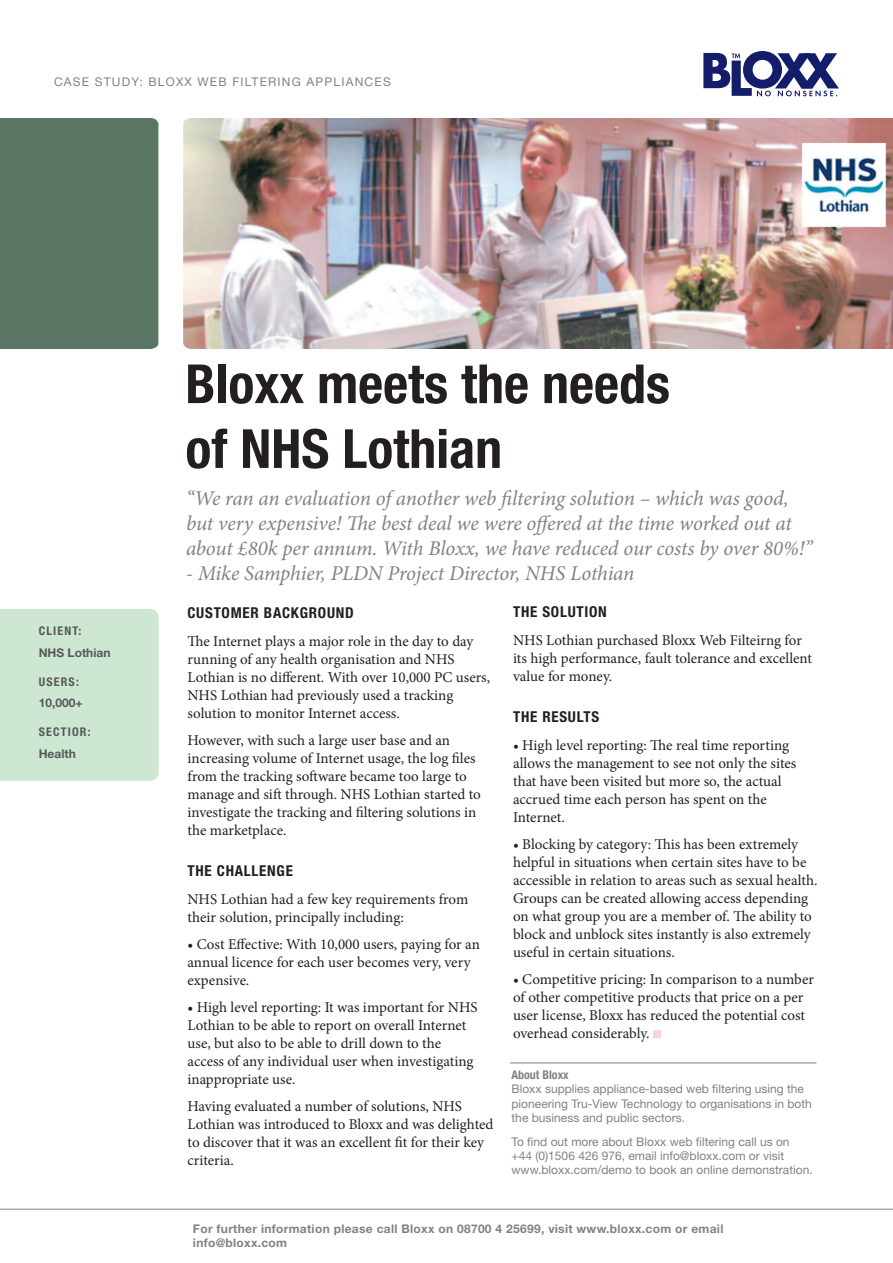
<style>
.page{position:relative;width:893px;height:1263px;background:#fff}
.page>*{position:absolute;margin:0;border:0;box-sizing:border-box;transform-origin:0 0}
.Datasheet_title{font:700 condensed 54px/64.8px "Helvetica Neue LT Std";color:#231f20}
.t1{font:italic 21px/25.2px "Minion Pro";letter-spacing:-.01em;color:#808285}
.t2{font:15px/18px "Minion Pro";color:#231f20}
.Section_title{font:700 condensed 15px "Helvetica Neue LT Std";letter-spacing:.05em;color:#231f20}
.Plain{font:12px/14.4px "Helvetica Neue LT Std";color:#808285}
.Footer_call_to_actio{font:700 12px/14.4px "Helvetica Neue LT Std";letter-spacing:.025em;color:#808285}
.Plain-2{font:12px "Helvetica Neue LT Std";letter-spacing:.1em;color:#808285}
.Summary_Text{font:700 12px "Helvetica Neue LT Std";color:#57585a}
.Summary_Heading{font:700 condensed 12px "Helvetica Neue LT Std";color:#57585a}
.Plain_Heading{font:700 condensed 12px "Helvetica Neue LT Std";color:#808285}
</style>
<div class="page">
<hr style="left:0;top:1209px;width:893px;height:1px;background:#808285">
<svg style="left:703px;top:51px;width:136px;height:45px"></svg>
<img style="left:0;top:119px;width:892px;height:230px">
<div style="left:653px;top:1031px;width:7px;height:7px;background:#f7d4e4"></div>
<hr style="left:510px;top:1063px;width:306px;height:1px;background:#808285">
<div style="left:0;top:609px;width:159px;height:172px;background:#cee7d3"></div>
<p class="Plain-2" style="left:54px;top:74px;width:338px">case study: bloxx web filtering appliances</p>
<p class="Datasheet_title" style="left:185px;top:351px;width:486px">BLOXX MEETS THE NEEDS<br>OF NHS</p>
<p class="Datasheet_title" style="left:342px;top:416px;width:161px">LOTHIAN</p>
<p class="Summary_Heading" style="left:39px;top:624px;width:8px">CLIENT</p>
<p class="Summary_Heading" style="left:79px;top:624px;width:4px">:</p>
<p class="Summary_Text" style="left:39px;top:645px;width:73px">NHS Lothian</p>
<p class="Summary_Heading" style="left:39px;top:674px;width:9px">USERS</p>
<p class="Summary_Heading" style="left:76px;top:674px;width:4px">:</p>
<p class="Summary_Text" style="left:39px;top:696px;width:45px">10,000+</p>
<p class="Summary_Heading" style="left:39px;top:725px;width:8px">SECTIOR</p>
<p class="Summary_Heading" style="left:88px;top:725px;width:4px">:</p>
<p class="Summary_Text" style="left:39px;top:746px;width:39px">Health</p>
<p class="t1" style="left:186px;top:485px;width:628px">“We ran an evaluation of another web filtering solution – which was good, but very expensive! The best deal we were offered at the time worked out at about £80k per annum. With Bloxx, we have reduced our costs by over 80%!”</p>
<p class="t1" style="left:186px;top:561px;width:450px">- Mike Samphier, PLDN Project Director, NHS Lothian</p>
<p class="Section_title" style="left:188px;top:603px;width:168px">CUSTOMER BACKGROUND</p>
<p class="t2" style="left:188px;top:632px;width:304px">The Internet plays a major role in the day to day running of any health organisation and NHS Lothian is no different. With over 10,000 PC users, NHS Lothian had previously used a tracking solution to monitor Internet access.</p>
<p class="t2" style="left:188px;top:731px;width:295px">However, with such a large user base and an increasing volume of Internet usage, the log files from the tracking software became too large to manage and sift through. NHS Lothian started to investigate the tracking and filtering solutions in the marketplace.</p>
<p class="Section_title" style="left:188px;top:861px;width:107px">THE CHALLENGE</p>
<p class="t2" style="left:188px;top:890px;width:282px">NHS Lothian had a few key requirements from their solution, principally including:</p>
<p class="t2" style="left:188px;top:935px;width:294px">• Cost Effective: With 10,000 users, paying for an annual licence for each user becomes very, very expensive.</p>
<p class="t2" style="left:188px;top:998px;width:292px">• High level reporting: It was important for NHS Lothian to be able to report on overall Internet use, but also to be able to drill down to the access of any individual user when investigating inappropriate use.</p>
<p class="t2" style="left:188px;top:1097px;width:308px">Having evaluated a number of solutions, NHS Lothian was introduced to Bloxx and was delighted to discover that it was an excellent fit for their key criteria.</p>
<p class="Section_title" style="left:513px;top:602px;width:95px">THE SOLUTION</p>
<p class="t2" style="left:513px;top:631px;width:300px">NHS Lothian purchased Bloxx Web Filteirng for its high performance, fault tolerance and excellent value for money.</p>
<p class="Section_title" style="left:513px;top:707px;width:88px">THE RESULTS</p>
<p class="t2" style="left:513px;top:736px;width:285px">• High level reporting: The real time reporting allows the management to see not only the sites that have been visited but more so, the actual accrued time each person has spent on the Internet.</p>
<p class="t2" style="left:513px;top:835px;width:306px">• Blocking by category: This has been extremely helpful in situations when certain sites have to be accessible in relation to areas such as sexual health.<br>Groups can be created allowing access depending on what group you are a member of. The ability to block and unblock sites instantly is also extremely useful in certain situations.</p>
<p class="t2" style="left:513px;top:970px;width:302px">• Competitive pricing: In comparison to a number of other competitive products that price on a per user license, Bloxx has reduced the potential cost overhead considerably.</p>
<p class="Plain_Heading" style="left:511px;top:1067px;width:59px">ABOUT BLOXX</p>
<p class="Plain" style="left:511px;top:1082px;width:302px">Bloxx supplies appliance-based web filtering using the pioneering Tru-View Technology to organisations in both the business and public sectors.</p>
<p class="Plain" style="left:511px;top:1134px;width:303px">To find out more about Bloxx web filtering call us on +44 (0)1506 426 976, email info@bloxx.com or visit www.bloxx.com/demo to book an online demonstration.</p>
<p class="Footer_call_to_actio" style="left:193px;top:1221px;width:532px">For further information please call Bloxx on 08700 4 25699, visit www.bloxx.com or email info@bloxx.com</p>
</div>
